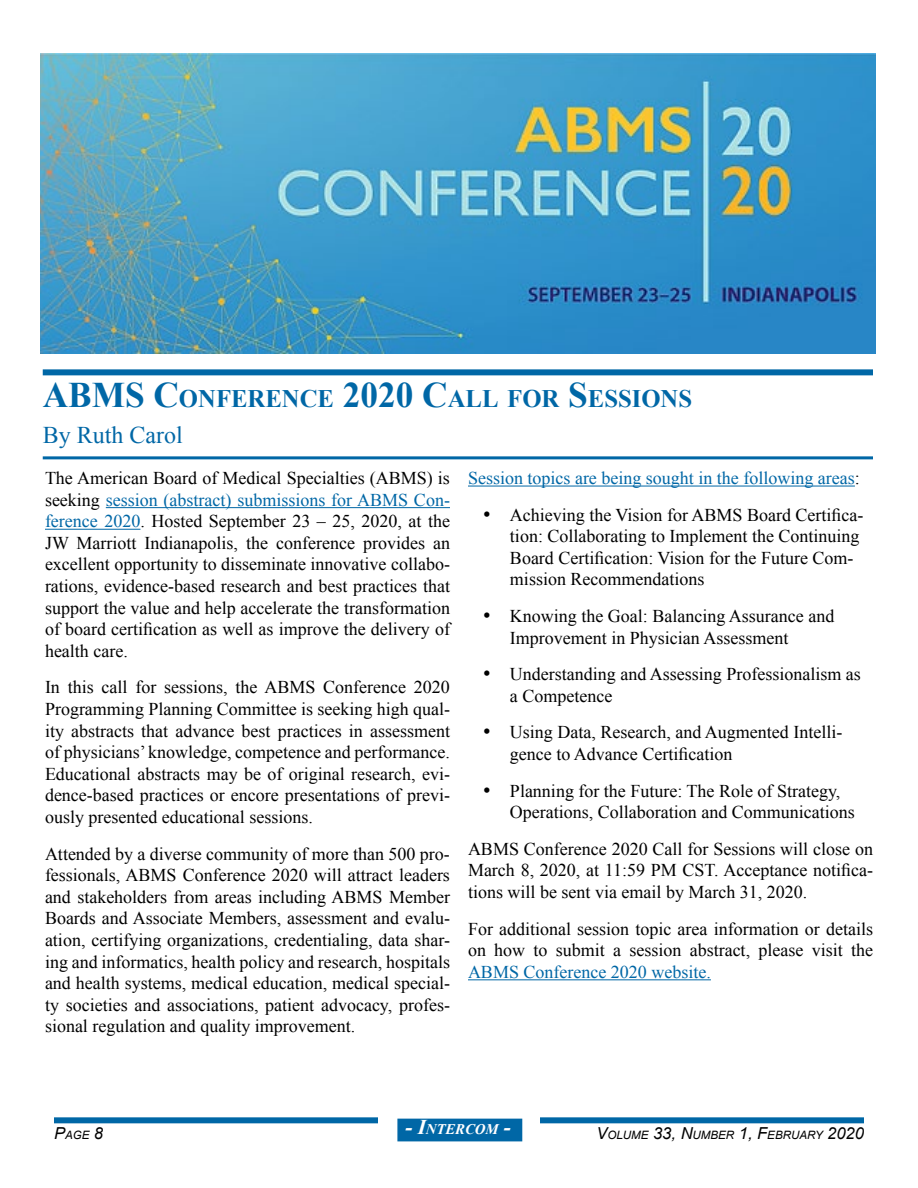
<style>
.page{position:relative;width:918px;height:1188px;background:#fff}
.page>*{position:absolute;margin:0;border:0;box-sizing:border-box;transform-origin:0 0}
.t1{font:700 25.2px "Times New Roman";color:#0067a6}
.t2{font:24px "Times New Roman";color:#0067a6}
.t3{font:18px/21.6px "Times New Roman";color:#000}
.t4{font:18px "Times New Roman";color:#0067a6}
.t5{font:italic 700 14.7px "Times New Roman";color:#fff}
.t6{font:italic 11.55px "Arial";color:#000}
.s1{font-size:36px}
.s2{color:#0067a6}
.s3{color:#000}
.s4{font-size:16.5px}
.s5{font-size:21px}
</style>
<div class="page">
<div style="left:397px;top:1119px;width:125px;height:22px;background:#0067a6"></div>
<div style="left:54px;top:1117px;width:324px;height:6px;background:#0067a6"></div>
<div style="left:540px;top:1117px;width:324px;height:6px;background:#0067a6"></div>
<div style="left:43px;top:369px;width:830px;height:6px;background:#0067a6"></div>
<hr style="left:43px;top:456px;width:830px;height:3px;background:#0067a6">
<hr style="left:106px;top:507px;width:344px;height:1px;background:#0067a6">
<hr style="left:45px;top:529px;width:95px;height:1px;background:#0067a6">
<hr style="left:468px;top:486px;width:387px;height:1px;background:#0067a6">
<hr style="left:468px;top:979px;width:243px;height:1px;background:#0067a6">
<img style="left:40px;top:53px;width:835px;height:300px">
<h1 class="t1" style="left:43px;top:381px;width:651px"><span class="s1">ABMS C</span>ONFERENCE <span class="s1">2020 C</span>ALL FOR <span class="s1">S</span>ESSIONS</h1>
<h2 class="t2" style="left:43px;top:419px;width:142px">By Ruth Carol</h2>
<p class="t3" style="left:45px;top:467px;width:407px;text-align:justify">The American Board of Medical Specialties (ABMS) is seeking <span class="s2">session (abstract) submissions for ABMS Con&shy;ference 2020</span>. Hosted September 23 – 25, 2020, at the JW Marriott Indianapolis, the conference provides an excellent opportunity to disseminate innovative collabo&shy;rations, evidence-based research and best practices that support the value and help accelerate the transformation of board certification as well as improve the delivery of health care.</p>
<p class="t3" style="left:45px;top:676px;width:407px;text-align:justify">In this call for sessions, the ABMS Conference 2020<br>Programming Planning Committee is seeking high qual&shy;ity abstracts that advance best practices in assessment of physicians’ knowledge, competence and performance.<br>Educational abstracts may be of original research, evi&shy;dence-based practices or encore presentations of previ&shy;ously presented educational sessions.</p>
<p class="t3" style="left:45px;top:843px;width:407px;text-align:justify">Attended by a diverse community of more than 500 pro&shy;fessionals, ABMS Conference 2020 will attract leaders and stakeholders from areas including ABMS Member Boards and Associate Members, assessment and evalu&shy;ation, certifying organizations, credentialing, data shar&shy;ing and informatics, health policy and research, hospitals and health systems, medical education, medical special&shy;ty societies and associations, patient advocacy, profes&shy;sional regulation and quality improvement.</p>
<p class="t4" style="left:468px;top:466px;width:393px">Session topics are being sought in the following areas<span class="s3">:</span></p>
<p class="t3" style="left:510px;top:504px;width:355px;text-indent:-27px">• Achieving the Vision for ABMS Board Certifica&shy;tion: Collaborating to Implement the Continuing Board Certification: Vision for the Future Com&shy;mission Recommendations</p>
<p class="t3" style="left:510px;top:605px;width:326px;text-indent:-27px">• Knowing the Goal: Balancing Assurance and<br>Improvement in Physician Assessment</p>
<p class="t3" style="left:510px;top:663px;width:352px;text-indent:-27px">• Understanding and Assessing Professionalism as a Competence</p>
<p class="t3" style="left:510px;top:721px;width:334px;text-indent:-27px">• Using Data, Research, and Augmented Intelli&shy;gence to Advance Certification</p>
<p class="t3" style="left:510px;top:780px;width:346px;text-indent:-27px">• Planning for the Future: The Role of Strategy,<br>Operations, Collaboration and Communications</p>
<p class="t3" style="left:468px;top:838px;width:407px;text-align:justify">ABMS Conference 2020 Call for Sessions will close on March 8, 2020, at 11:59 PM CST. Acceptance notifica&shy;tions will be sent via email by March 31, 2020.</p>
<p class="t3" style="left:468px;top:918px;width:407px">For additional session topic area information or details on how to submit a session abstract, please visit the</p>
<p class="t4" style="left:468px;top:960px;width:244px">ABMS Conference 2020 website.</p>
<p class="t6" style="left:54px;top:1127px;width:51px"><span class="s4">P</span>AGE <span class="s4">8</span></p>
<p class="t5" style="left:405px;top:1119px;width:107px"><span class="s5">- I</span>NTERCOM <span class="s5">-</span></p>
<p class="t6" style="left:596px;top:1127px;width:269px"><span class="s4">V</span>OLUME <span class="s4">33, N</span>UMBER <span class="s4">1, F</span>EBRUARY <span class="s4">2020</span></p>
</div>
